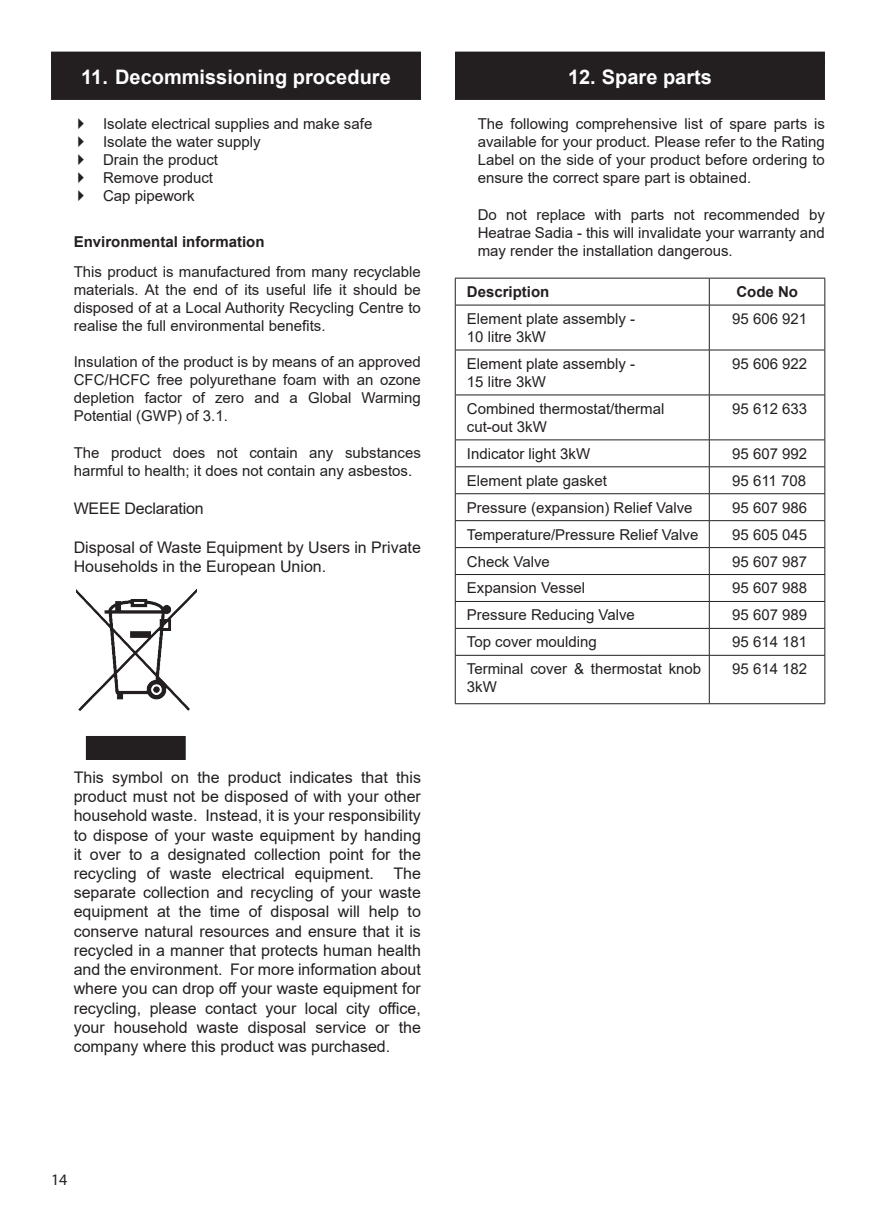
<style>
.page{position:relative;width:876px;height:1225px;background:#fff}
.page>*{position:absolute;margin:0;border:0;box-sizing:border-box;transform-origin:0 0}
.t1{font:700 20px "Arial";color:#fff}
.Paragraph_text{font:16px/19.2px "Arial";color:#231f20}
.t2{font:16px "Myriad Pro";color:#231f20}
.BODY_TEXT_Arial__OTF{font:15px/18px "Arial";color:#231f20;text-align:justify}
.TABLE_BODY_TEXT_Aria{font:15px/18px "Arial";color:#231f20}
.SUB2_Arial__OTF__Bol{font:700 15px "Arial";color:#231f20}
.TABLE_BODY_TEXT_Aria-2{font:700 15px "Arial";color:#231f20}
</style>
<div class="page">
<div style="left:455px;top:52px;width:370px;height:14px;background:#231f20"></div>
<div style="left:455px;top:60px;width:370px;height:40px;background:#231f20"></div>
<div style="left:51px;top:52px;width:370px;height:14px;background:#231f20"></div>
<div style="left:51px;top:60px;width:370px;height:40px;background:#231f20"></div>
<hr style="left:455px;top:278px;width:254px;height:1px;background:#231f20">
<svg style="left:455px;top:278px;width:1px;height:27px"></svg>
<hr style="left:709px;top:278px;width:116px;height:1px;background:#231f20">
<svg style="left:709px;top:278px;width:1px;height:27px"></svg>
<svg style="left:824px;top:278px;width:1px;height:27px"></svg>
<hr style="left:455px;top:305px;width:254px;height:1px;background:#231f20">
<hr style="left:455px;top:305px;width:1px;height:45px;background:#231f20">
<hr style="left:709px;top:305px;width:116px;height:1px;background:#231f20">
<hr style="left:709px;top:305px;width:1px;height:45px;background:#231f20">
<hr style="left:824px;top:305px;width:1px;height:45px;background:#231f20">
<hr style="left:455px;top:350px;width:254px;height:1px;background:#231f20">
<hr style="left:455px;top:350px;width:1px;height:45px;background:#231f20">
<hr style="left:709px;top:350px;width:116px;height:1px;background:#231f20">
<hr style="left:709px;top:350px;width:1px;height:45px;background:#231f20">
<hr style="left:824px;top:350px;width:1px;height:45px;background:#231f20">
<hr style="left:455px;top:394px;width:254px;height:1px;background:#231f20">
<hr style="left:455px;top:395px;width:1px;height:44px;background:#231f20">
<hr style="left:709px;top:394px;width:116px;height:1px;background:#231f20">
<hr style="left:709px;top:395px;width:1px;height:44px;background:#231f20">
<hr style="left:824px;top:395px;width:1px;height:44px;background:#231f20">
<hr style="left:455px;top:439px;width:254px;height:1px;background:#231f20">
<hr style="left:709px;top:439px;width:116px;height:1px;background:#231f20">
<hr style="left:455px;top:466px;width:254px;height:1px;background:#231f20">
<hr style="left:709px;top:466px;width:116px;height:1px;background:#231f20">
<hr style="left:455px;top:493px;width:254px;height:1px;background:#231f20">
<hr style="left:709px;top:493px;width:116px;height:1px;background:#231f20">
<hr style="left:455px;top:520px;width:254px;height:1px;background:#231f20">
<hr style="left:709px;top:520px;width:116px;height:1px;background:#231f20">
<hr style="left:455px;top:547px;width:254px;height:1px;background:#231f20">
<hr style="left:709px;top:547px;width:116px;height:1px;background:#231f20">
<hr style="left:455px;top:574px;width:254px;height:1px;background:#231f20">
<hr style="left:709px;top:574px;width:116px;height:1px;background:#231f20">
<hr style="left:455px;top:601px;width:254px;height:1px;background:#231f20">
<hr style="left:709px;top:601px;width:116px;height:1px;background:#231f20">
<hr style="left:455px;top:628px;width:254px;height:1px;background:#231f20">
<svg style="left:455px;top:440px;width:1px;height:215px"></svg>
<hr style="left:709px;top:628px;width:116px;height:1px;background:#231f20">
<svg style="left:709px;top:440px;width:1px;height:215px"></svg>
<svg style="left:824px;top:440px;width:1px;height:215px"></svg>
<hr style="left:455px;top:655px;width:254px;height:1px;background:#231f20">
<hr style="left:455px;top:655px;width:1px;height:48px;background:#231f20">
<hr style="left:709px;top:655px;width:116px;height:1px;background:#231f20">
<hr style="left:709px;top:655px;width:1px;height:48px;background:#231f20">
<hr style="left:824px;top:655px;width:1px;height:48px;background:#231f20">
<hr style="left:455px;top:703px;width:254px;height:1px;background:#231f20">
<hr style="left:709px;top:703px;width:116px;height:1px;background:#231f20">
<img style="left:77px;top:588px;width:120px;height:171px">
<p class="t1" style="left:81px;top:62px;width:311px">11. Decommissioning procedure</p>
<p class="BODY_TEXT_Arial__OTF" style="left:103px;top:115px;width:271px">Isolate electrical supplies and make safe</p>
<p class="BODY_TEXT_Arial__OTF" style="left:103px;top:133px;width:159px">Isolate the water supply</p>
<p class="BODY_TEXT_Arial__OTF" style="left:103px;top:151px;width:117px">Drain the product</p>
<p class="BODY_TEXT_Arial__OTF" style="left:103px;top:169px;width:112px">Remove product</p>
<p class="BODY_TEXT_Arial__OTF" style="left:103px;top:187px;width:93px">Cap pipework</p>
<p class="SUB2_Arial__OTF__Bol" style="left:74px;top:231px;width:192px">Environmental information</p>
<p class="BODY_TEXT_Arial__OTF" style="left:74px;top:262px;width:349px">This product is manufactured from many recyclable materials. At the end of its useful life it should be disposed of at a Local Authority Recycling Centre to realise the full environmental benefits.</p>
<p class="BODY_TEXT_Arial__OTF" style="left:74px;top:353px;width:349px">Insulation of the product is by means of an approved CFC/HCFC free polyurethane foam with an ozone depletion factor of zero and a Global Warming Potential (GWP) of 3.1.</p>
<p class="BODY_TEXT_Arial__OTF" style="left:74px;top:444px;width:349px">The product does not contain any substances harmful to health; it does not contain any asbestos.</p>
<p class="Paragraph_text" style="left:74px;top:499px;width:132px">WEEE Declaration</p>
<p class="Paragraph_text" style="left:74px;top:537px;width:349px">Disposal of Waste Equipment by Users in Private<br>Households in the European Union.</p>
<p class="Paragraph_text" style="left:74px;top:767px;width:349px;text-align:justify">This symbol on the product indicates that this product must not be disposed of with your other household waste. Instead, it is your responsibility to dispose of your waste equipment by handing it over to a designated collection point for the recycling of waste electrical equipment. The separate collection and recycling of your waste equipment at the time of disposal will help to conserve natural resources and ensure that it is recycled in a manner that protects human health and the environment. For more information about where you can drop off your waste equipment for recycling, please contact your local city office, your household waste disposal service or the company where this product was purchased.</p>
<p class="t1" style="left:568px;top:62px;width:145px">12. Spare parts</p>
<p class="BODY_TEXT_Arial__OTF" style="left:478px;top:115px;width:349px">The following comprehensive list of spare parts is available for your product. Please refer to the Rating Label on the side of your product before ordering to ensure the correct spare part is obtained.</p>
<p class="BODY_TEXT_Arial__OTF" style="left:478px;top:205px;width:349px">Do not replace with parts not recommended by Heatrae Sadia - this will invalidate your warranty and may render the installation dangerous.</p>
<p class="TABLE_BODY_TEXT_Aria-2" style="left:467px;top:281px;width:84px">Description</p>
<p class="TABLE_BODY_TEXT_Aria-2" style="left:736px;top:281px;width:63px">Code No</p>
<p class="TABLE_BODY_TEXT_Aria" style="left:467px;top:310px;width:170px">Element plate assembly -<br>10 litre 3kW</p>
<p class="BODY_TEXT_Arial__OTF" style="left:732px;top:310px;width:77px">95 606 921</p>
<p class="TABLE_BODY_TEXT_Aria" style="left:467px;top:354px;width:170px">Element plate assembly -<br>15 litre 3kW</p>
<p class="BODY_TEXT_Arial__OTF" style="left:732px;top:354px;width:77px">95 606 922</p>
<p class="TABLE_BODY_TEXT_Aria" style="left:467px;top:399px;width:199px">Combined thermostat/thermal cut-out 3kW</p>
<p class="BODY_TEXT_Arial__OTF" style="left:732px;top:399px;width:77px">95 612 633</p>
<p class="TABLE_BODY_TEXT_Aria" style="left:467px;top:444px;width:125px">Indicator light 3kW</p>
<p class="BODY_TEXT_Arial__OTF" style="left:732px;top:444px;width:77px">95 607 992</p>
<p class="TABLE_BODY_TEXT_Aria" style="left:467px;top:471px;width:142px">Element plate gasket</p>
<p class="BODY_TEXT_Arial__OTF" style="left:732px;top:471px;width:75px">95 611 708</p>
<p class="TABLE_BODY_TEXT_Aria" style="left:467px;top:498px;width:227px">Pressure (expansion) Relief Valve</p>
<p class="BODY_TEXT_Arial__OTF" style="left:732px;top:498px;width:77px">95 607 986</p>
<p class="TABLE_BODY_TEXT_Aria" style="left:467px;top:525px;width:233px">Temperature/Pressure Relief Valve</p>
<p class="BODY_TEXT_Arial__OTF" style="left:732px;top:525px;width:77px">95 605 045</p>
<p class="TABLE_BODY_TEXT_Aria" style="left:467px;top:552px;width:85px">Check Valve</p>
<p class="BODY_TEXT_Arial__OTF" style="left:732px;top:552px;width:77px">95 607 987</p>
<p class="TABLE_BODY_TEXT_Aria" style="left:467px;top:579px;width:120px">Expansion Vessel</p>
<p class="BODY_TEXT_Arial__OTF" style="left:732px;top:579px;width:77px">95 607 988</p>
<p class="TABLE_BODY_TEXT_Aria" style="left:467px;top:606px;width:170px">Pressure Reducing Valve</p>
<p class="BODY_TEXT_Arial__OTF" style="left:732px;top:606px;width:77px">95 607 989</p>
<p class="TABLE_BODY_TEXT_Aria" style="left:467px;top:633px;width:132px">Top cover moulding</p>
<p class="BODY_TEXT_Arial__OTF" style="left:732px;top:633px;width:77px">95 614 181</p>
<p class="TABLE_BODY_TEXT_Aria" style="left:467px;top:660px;width:236px">Terminal cover &amp; thermostat knob<br>3kW</p>
<p class="BODY_TEXT_Arial__OTF" style="left:732px;top:660px;width:77px">95 614 182</p>
<p class="t2" style="left:51px;top:1170px;width:18px">14</p>
</div>
